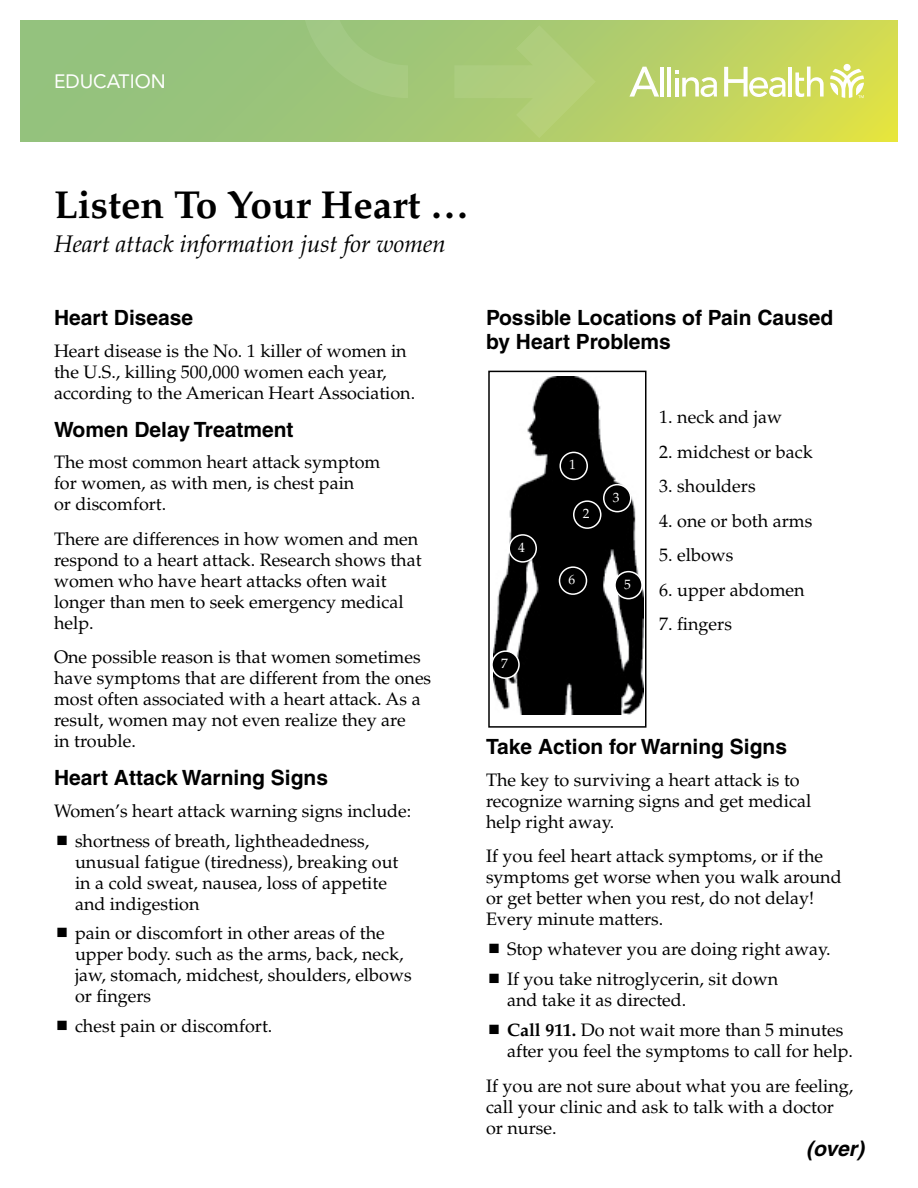
<style>
.page{position:relative;width:918px;height:1188px;background:#fff}
.page>*{position:absolute;margin:0;border:0;box-sizing:border-box;transform-origin:0 0}
.t1{font:700 39px "Palatino";color:#000}
.t2{font:italic 24px "Palatino";color:#000}
.t3{font:700 21px/24px "Helvetica";color:#000}
.t4{font:italic 700 21px "Helvetica";color:#000}
.t5{font:19.2px "Avenir LT Std";color:#fff}
.t6{font:18px/21px "Palatino";color:#000}
.t7{font:13.5px "Palatino";color:#fff}
.s1{font-weight:700}
</style>
<div class="page">
<svg style="left:20px;top:20px;width:878px;height:122px;background:#abcb6e"></svg>
<svg style="left:454px;top:25px;width:142px;height:113px;background:#adcb75"></svg>
<svg style="left:301px;top:20px;width:127px;height:78px;background:#9fc67c"></svg>
<svg style="left:830px;top:69px;width:34px;height:29px"></svg>
<div style="left:844px;top:64px;width:7px;height:7px;background:#fff;border-radius:50%"></div>
<hr style="left:660px;top:67px;width:4px;height:30px;background:#fff">
<hr style="left:667px;top:67px;width:4px;height:30px;background:#fff">
<hr style="left:789px;top:67px;width:3px;height:30px;background:#fff">
<svg style="left:795px;top:67px;width:29px;height:30px"></svg>
<svg style="left:675px;top:71px;width:42px;height:26px"></svg>
<svg style="left:629px;top:67px;width:30px;height:30px"></svg>
<svg style="left:724px;top:67px;width:62px;height:30px"></svg>
<img style="left:494px;top:377px;width:149px;height:337px">
<div style="left:488px;top:371px;width:158px;height:357px;border:2px solid #000"></div>
<div style="left:560px;top:452px;width:27px;height:27px;background:#000;border-radius:50%"></div>
<div style="left:560px;top:452px;width:28px;height:28px;border:2px solid #fff;border-radius:50%"></div>
<div style="left:574px;top:501px;width:27px;height:27px;background:#000;border-radius:50%"></div>
<div style="left:573px;top:500px;width:29px;height:29px;border:2px solid #fff;border-radius:50%"></div>
<div style="left:560px;top:567px;width:26px;height:27px;background:#000;border-radius:50%"></div>
<div style="left:559px;top:566px;width:28px;height:29px;border:2px solid #fff;border-radius:50%"></div>
<div style="left:492px;top:651px;width:27px;height:27px;background:#000;border-radius:50%"></div>
<div style="left:491px;top:650px;width:29px;height:29px;border:2px solid #fff;border-radius:50%"></div>
<div style="left:615px;top:572px;width:27px;height:27px;background:#000;border-radius:50%"></div>
<div style="left:614px;top:571px;width:29px;height:28px;border:2px solid #fff;border-radius:50%"></div>
<div style="left:604px;top:485px;width:27px;height:27px;background:#000;border-radius:50%"></div>
<div style="left:603px;top:484px;width:29px;height:28px;border:2px solid #fff;border-radius:50%"></div>
<div style="left:509px;top:535px;width:27px;height:27px;background:#000;border-radius:50%"></div>
<div style="left:508px;top:534px;width:29px;height:29px;border:2px solid #fff;border-radius:50%"></div>
<p class="t5" style="left:54px;top:70px;width:113px">EDUCATION</p>
<h1 class="t1" style="left:54px;top:182px;width:417px">Listen To Your Heart …</h1>
<h2 class="t2" style="left:54px;top:230px;width:393px">Heart attack information just for women</h2>
<p class="t3" style="left:54px;top:306px;width:141px">Heart Disease</p>
<p class="t6" style="left:54px;top:341px;width:363px">Heart disease is the No. 1 killer of women in the U.S., killing 500,000 women each year, according to the American Heart Association.</p>
<p class="t3" style="left:54px;top:417px;width:241px">Women Delay Treatment</p>
<p class="t6" style="left:54px;top:452px;width:328px">The most common heart attack symptom for women, as with men, is chest pain<br>or discomfort.</p>
<p class="t6" style="left:54px;top:529px;width:369px">There are differences in how women and men respond to a heart attack. Research shows that women who have heart attacks often wait longer than men to seek emergency medical help.</p>
<p class="t6" style="left:54px;top:647px;width:379px">One possible reason is that women sometimes have symptoms that are different from the ones most often associated with a heart attack. As a result, women may not even realize they are<br>in trouble.</p>
<p class="t3" style="left:54px;top:765px;width:276px">Heart Attack Warning Signs</p>
<p class="t6" style="left:75px;top:796px;width:338px;line-height:30px;text-indent:-21px">Women’s heart attack warning signs include: shortness of breath, lightheadedness,</p>
<p class="t6" style="left:75px;top:851px;width:325px">unusual fatigue (tiredness), breaking out in a cold sweat, nausea, loss of appetite and indigestion</p>
<p class="t6" style="left:75px;top:923px;width:338px">pain or discomfort in other areas of the upper body. such as the arms, back, neck, jaw, stomach, midchest, shoulders, elbows or fingers</p>
<p class="t6" style="left:75px;top:1016px;width:199px">chest pain or discomfort.</p>
<p class="t3" style="left:486px;top:306px;width:349px">Possible Locations of Pain Caused by Heart Problems</p>
<p class="t7" style="left:518px;top:539px;width:8px">4</p>
<p class="t7" style="left:501px;top:656px;width:8px">7</p>
<p class="t7" style="left:569px;top:457px;width:8px">1</p>
<p class="t7" style="left:583px;top:506px;width:8px">2</p>
<p class="t7" style="left:568px;top:572px;width:8px">6</p>
<p class="t7" style="left:613px;top:489px;width:8px">3</p>
<p class="t7" style="left:624px;top:576px;width:8px">5</p>
<p class="t6" style="left:659px;top:407px;width:124px">1. neck and jaw</p>
<p class="t6" style="left:659px;top:442px;width:155px">2. midchest or back</p>
<p class="t6" style="left:659px;top:476px;width:98px">3. shoulders</p>
<p class="t6" style="left:659px;top:511px;width:155px">4. one or both arms</p>
<p class="t6" style="left:659px;top:545px;width:76px">5. elbows</p>
<p class="t6" style="left:659px;top:580px;width:147px">6. upper abdomen</p>
<p class="t6" style="left:659px;top:614px;width:74px">7. fingers</p>
<p class="t3" style="left:486px;top:734px;width:303px">Take Action for Warning Signs</p>
<p class="t6" style="left:486px;top:769px;width:327px">The key to surviving a heart attack is to recognize warning signs and get medical help right away.</p>
<p class="t6" style="left:486px;top:846px;width:357px">If you feel heart attack symptoms, or if the symptoms get worse when you walk around or get better when you rest, do not delay!<br>Every minute matters.</p>
<p class="t6" style="left:507px;top:935px;width:325px;line-height:29.7px">Stop whatever you are doing right away.<br>If you take nitroglycerin, sit down</p>
<p class="t6" style="left:507px;top:985px;width:338px;line-height:29.7px">and take it as directed.<br><span class="s1">Call 911.</span> Do not wait more than 5 minutes</p>
<p class="t6" style="left:486px;top:1033px;width:369px;line-height:35.1px;text-align:right">after you feel the symptoms to call for help.<br>If you are not sure about what you are feeling,</p>
<p class="t6" style="left:486px;top:1096px;width:350px">call your clinic and ask to talk with a doctor or nurse.</p>
<p class="t4" style="left:806px;top:1136px;width:59px">(over)</p>
</div>
